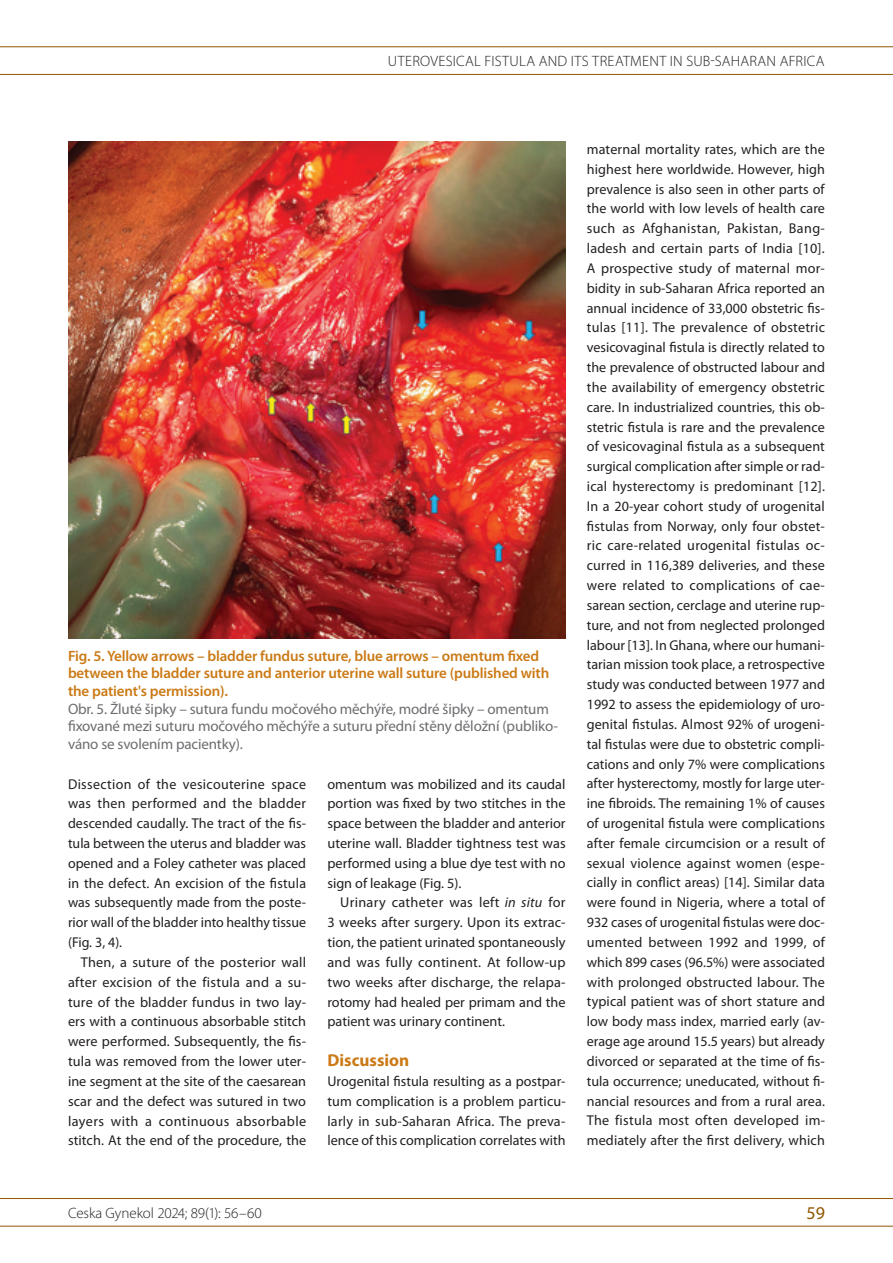
<style>
.page{position:relative;width:893px;height:1263px;background:#fff}
.page>*{position:absolute;margin:0;border:0;box-sizing:border-box;transform-origin:0 0}
.t1{font:18px "Myriad Pro";color:#905500}
.t2{font:700 17.25px "Myriad Pro";color:#cb7a16}
.t3{font:15px/17.7px "Myriad Pro";letter-spacing:-.01em;color:#6c6d70}
.t4{font:600 15px/17.7px "Myriad Pro";letter-spacing:-.01em;color:#cb7a16}
.t5{font:300 15px "Myriad Pro";letter-spacing:.015em;color:#231f20}
.t6{font:300 15px "Myriad Pro";letter-spacing:-.015em;color:#231f20}
.t7{font:14.25px/19.8px "Myriad Pro";color:#231f20;text-align:justify}
.s1{font-style:italic}
</style>
<div class="page">
<hr style="left:0;top:46px;width:893px;height:1px;background:#905500">
<hr style="left:0;top:74px;width:893px;height:1px;background:#905500">
<hr style="left:0;top:1198px;width:893px;height:1px;background:#905500">
<hr style="left:0;top:1226px;width:893px;height:1px;background:#905500">
<img style="left:68px;top:142px;width:498px;height:497px">
<p class="t5" style="left:388px;top:53px;width:438px">UTEROVESICAL FISTU LA AND ITS TREATM ENT IN SUB-SAHARAN AFRICA</p>
<p class="t4" style="left:68px;top:646px;width:483px">Fig. 5. Yellow arrows – bladder fundus suture, blue arrows – omentum fixed between the bladder suture and anterior uterine wall suture (published with the patient's permission).</p>
<p class="t3" style="left:68px;top:699px;width:491px">Obr. 5. Žluté šipky – sutura fundu močového měchýře, modré šipky – omentum fixované mezi suturu močového měchýře a suturu přední stěny děložní (publiko&shy;váno se svolením pacientky).</p>
<p class="t7" style="left:68px;top:774px;width:240px">Dissection of the vesicouterine space was then performed and the bladder descended caudally. The tract of the fis&shy;tula between the uterus and bladder was opened and a Foley catheter was placed in the defect. An excision of the fistula was subsequently made from the poste&shy;rior wall of the bladder into healthy tissue (Fig. 3, 4).</p>
<p class="t7" style="left:68px;top:952px;width:240px;text-indent:13px">Then, a suture of the posterior wall after excision of the fistula and a su&shy;ture of the bladder fundus in two lay&shy;ers with a continuous absorbable stitch were performed. Subsequently, the fis&shy;tula was removed from the lower uter&shy;ine segment at the site of the caesarean scar and the defect was sutured in two layers with a continuous absorbable stitch. At the end of the procedure, the</p>
<p class="t7" style="left:327px;top:774px;width:240px">omentum was mobilized and its caudal portion was fixed by two stitches in the space between the bladder and anterior uterine wall. Bladder tightness test was performed using a blue dye test with no sign of leakage (Fig. 5).</p>
<p class="t7" style="left:327px;top:892px;width:240px;text-indent:13px">Urinary catheter was left <span class="s1">in situ</span> for 3 weeks after surgery. Upon its extrac&shy;tion, the patient urinated spontaneously and was fully continent. At follow-up two weeks after discharge, the relapa&shy;rotomy had healed per primam and the patient was urinary continent.</p>
<p class="t2" style="left:327px;top:1049px;width:83px">Discussion</p>
<p class="t7" style="left:327px;top:1071px;width:240px">Urogenital fistula resulting as a postpar&shy;tum complication is a problem particu&shy;larly in sub-Saharan Africa. The preva&shy;lence of this complication correlates with</p>
<p class="t7" style="left:587px;top:139px;width:240px">maternal mortality rates, which are the highest here worldwide. However, high prevalence is also seen in other parts of the world with low levels of health care such as Afghanistan, Pakistan, Bang&shy;ladesh and certain parts of India [10].<br>A prospective study of maternal mor&shy;bidity in sub-Saharan Africa reported an annual incidence of 33,000 obstetric fis&shy;tulas [11]. The prevalence of obstetric vesicovaginal fistula is directly related to the prevalence of obstructed labour and the availability of emergency obstetric care. In industrialized countries, this ob&shy;stetric fistula is rare and the prevalence of vesicovaginal fistula as a subsequent surgical complication after simple or rad&shy;ical hysterectomy is predominant [12].<br>In a 20-year cohort study of urogenital fistulas from Norway, only four obstet&shy;ric care-related urogenital fistulas oc&shy;curred in 116,389 deliveries, and these were related to complications of cae&shy;sarean section, cerclage and uterine rup&shy;ture, and not from neglected prolonged labour [13]. In Ghana, where our humani&shy;tarian mission took place, a retrospective study was conducted between 1977 and 1992 to assess the epidemiology of uro&shy;genital fistulas. Almost 92% of urogeni&shy;tal fistulas were due to obstetric compli&shy;cations and only 7% were complications after hysterectomy, mostly for large uter&shy;ine fibroids. The remaining 1% of causes of urogenital fistula were complications after female circumcision or a result of sexual violence against women (espe&shy;cially in conflict areas) [14]. Similar data were found in Nigeria, where a total of 932 cases of urogenital fistulas were doc&shy;umented between 1992 and 1999, of which 899 cases (96.5%) were associated with prolonged obstructed labour. The typical patient was of short stature and low body mass index, married early (av&shy;erage age around 15.5 years) but already divorced or separated at the time of fis&shy;tula occurrence; uneducated, without fi&shy;nancial resources and from a rural area.<br>The fistula most often developed im&shy;mediately after the first delivery, which</p>
<p class="t6" style="left:68px;top:1205px;width:195px">CESKA GYNEKOL 2024; 89(1): 56–60</p>
<p class="t1" style="left:806px;top:1202px;width:20px">59</p>
</div>
